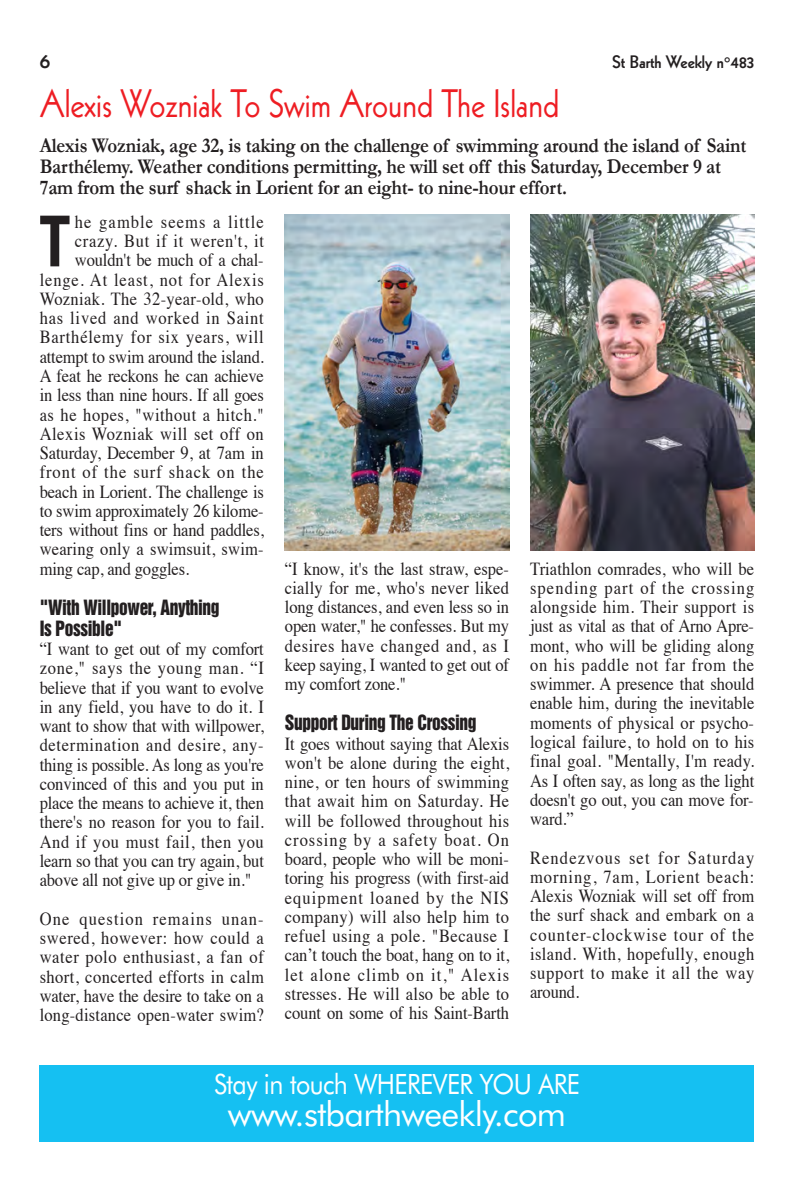
<style>
.page{position:relative;width:794px;height:1191px;background:#fff}
.page>*{position:absolute;margin:0;border:0;box-sizing:border-box;transform-origin:0 0}
.t1{font:600 75.95px "Futura T";color:#231f20;scale:.9 1}
.t2{font:38.5px "Kabel";color:#ee1d23;scale:.9 1}
.t3{font:34.3px "Futura BT";letter-spacing:-.02em;color:#fff}
.t4{font:28px "Futura BT";letter-spacing:-.02em;color:#fff;scale:.9 1}
.t5{font:700 21px/21px "Garamond";letter-spacing:-.01em;color:#231f20;scale:.9 1}
.t6{font:800 21px "Kabel";color:#231f20}
.t7{font:19.25px/21px "Helvetica Inserat";letter-spacing:-.02em;color:#231f20;scale:.9 1}
.t8{font:18.38px/19.2px "Times";letter-spacing:-.01em;color:#231f20;text-align:justify;scale:.9 1}
.t9{font:18.38px "Times";letter-spacing:.05em;color:#231f20;scale:.9 1}
.t10{font:18.38px "Times";letter-spacing:.02em;color:#231f20;scale:.9 1}
.t11{font:18.38px "Times";letter-spacing:.045em;color:#231f20;scale:.9 1}
.t12{font:18.38px "Times";letter-spacing:.03em;color:#231f20;scale:.9 1}
.t13{font:18.38px "Times";letter-spacing:.01em;color:#231f20;scale:.9 1}
.t14{font:18.38px "Times";letter-spacing:.035em;color:#231f20;scale:.9 1}
.t15{font:18.38px "Times";letter-spacing:.055em;color:#231f20;scale:.9 1}
.t16{font:18.38px "Times";letter-spacing:.04em;color:#231f20;scale:.9 1}
.t17{font:18.38px "Times";letter-spacing:.065em;color:#231f20;scale:.9 1}
.t18{font:800 17.5px "Kabel";color:#231f20}
</style>
<div class="page">
<img style="left:285px;top:214px;width:224px;height:336px">
<img style="left:530px;top:214px;width:224px;height:336px">
<div style="left:40px;top:1065px;width:714px;height:76px;background:#15c0f2"></div>
<p class="t6" style="left:40px;top:53px;width:12px">6</p>
<p class="t18" style="left:612px;top:56px;width:144px">St Barth Weekly n°483</p>
<h2 class="t2" style="left:40px;top:89px;width:579px">Alexis Wozniak To Swim Around The Island</h2>
<p class="t5" style="left:40px;top:135px;width:786px">Alexis Wozniak, age 32, is taking on the challenge of swimming around the island of Saint<br>Barthélemy. Weather conditions permitting, he will set off this Saturday, December 9 at<br>7am from the surf shack in Lorient for an eight- to nine-hour effort.</p>
<h1 class="t1" style="left:40px;top:209px;width:35px">T</h1>
<p class="t17" style="left:75px;top:214px;width:211px">he gamble seems a little</p>
<p class="t16" style="left:75px;top:233px;width:211px">crazy. But if it weren't, it</p>
<p class="t8" style="left:75px;top:252px;width:211px">wouldn't be much of a chal-</p>
<p class="t9" style="left:40px;top:272px;width:251px">lenge. At least, not for Alexis</p>
<p class="t10" style="left:40px;top:291px;width:251px">Wozniak. The 32-year-old, who</p>
<p class="t9" style="left:40px;top:310px;width:251px">has lived and worked in Saint</p>
<p class="t11" style="left:40px;top:330px;width:251px">Barthélemy for six years, will</p>
<p class="t8" style="left:40px;top:348px;width:251px">attempt to swim around the island.</p>
<p class="t8" style="left:40px;top:368px;width:251px">A feat he reckons he can achieve</p>
<p class="t8" style="left:40px;top:387px;width:251px">in less than nine hours. If all goes</p>
<p class="t12" style="left:40px;top:407px;width:251px">as he hopes, "without a hitch."</p>
<p class="t14" style="left:40px;top:426px;width:251px">Alexis Wozniak will set off on</p>
<p class="t8" style="left:40px;top:445px;width:251px">Saturday, December 9, at 7am in</p>
<p class="t15" style="left:40px;top:464px;width:251px">front of the surf shack on the</p>
<p class="t8" style="left:40px;top:483px;width:251px">beach in Lorient. The challenge is</p>
<p class="t8" style="left:40px;top:502px;width:250px">to swim approximately 26 kilome-</p>
<p class="t8" style="left:40px;top:522px;width:251px">ters without fins or hand paddles,</p>
<p class="t13" style="left:40px;top:541px;width:250px">wearing only a swimsuit, swim-</p>
<p class="t8" style="left:40px;top:560px;width:168px">ming cap, and goggles.</p>
<p class="t7" style="left:40px;top:597px;width:201px">"With Willpower, Anything<br>Is Possible"</p>
<p class="t8" style="left:40px;top:641px;width:251px">“I want to get out of my comfort zone," says the young man. “I believe that if you want to evolve in any field, you have to do it. I want to show that with willpower, determination and desire, any&shy;thing is possible. As long as you're convinced of this and you put in place the means to achieve it, then there's no reason for you to fail.<br>And if you must fail, then you learn so that you can try again, but above all not give up or give in."</p>
<p class="t8" style="left:40px;top:910px;width:251px">One question remains unan&shy;swered, however: how could a water polo enthusiast, a fan of short, concerted efforts in calm water, have the desire to take on a long-distance open-water swim?</p>
<p class="t8" style="left:285px;top:560px;width:251px">“I know, it's the last straw, espe&shy;cially for me, who's never liked long distances, and even less so in open water," he confesses. But my desires have changed and, as I keep saying, I wanted to get out of my comfort zone."</p>
<p class="t7" style="left:285px;top:713px;width:214px">Support During The Crossing</p>
<p class="t8" style="left:285px;top:735px;width:251px">It goes without saying that Alexis won't be alone during the eight, nine, or ten hours of swimming that await him on Saturday. He will be followed throughout his crossing by a safety boat. On board, people who will be moni&shy;toring his progress (with first-aid equipment loaned by the NIS company) will also help him to refuel using a pole. "Because I can’t touch the boat, hang on to it, let alone climb on it," Alexis stresses. He will also be able to count on some of his Saint-Barth</p>
<p class="t8" style="left:530px;top:560px;width:251px">Triathlon comrades, who will be spending part of the crossing alongside him. Their support is just as vital as that of Arno Apre&shy;mont, who will be gliding along on his paddle not far from the swimmer. A presence that should enable him, during the inevitable moments of physical or psycho&shy;logical failure, to hold on to his final goal. "Mentally, I'm ready.<br>As I often say, as long as the light doesn't go out, you can move for&shy;ward.”</p>
<p class="t8" style="left:530px;top:849px;width:251px">Rendezvous set for Saturday morning, 7am, Lorient beach:<br>Alexis Wozniak will set off from the surf shack and embark on a counter-clockwise tour of the island. With, hopefully, enough support to make it all the way around.</p>
<h3 class="t4" style="left:214px;top:1073px;width:408px">Stay in touch WHEREVER YOU ARE</h3>
<h3 class="t3" style="left:228px;top:1100px;width:340px">www.stbarthweekly.com</h3>
</div>
